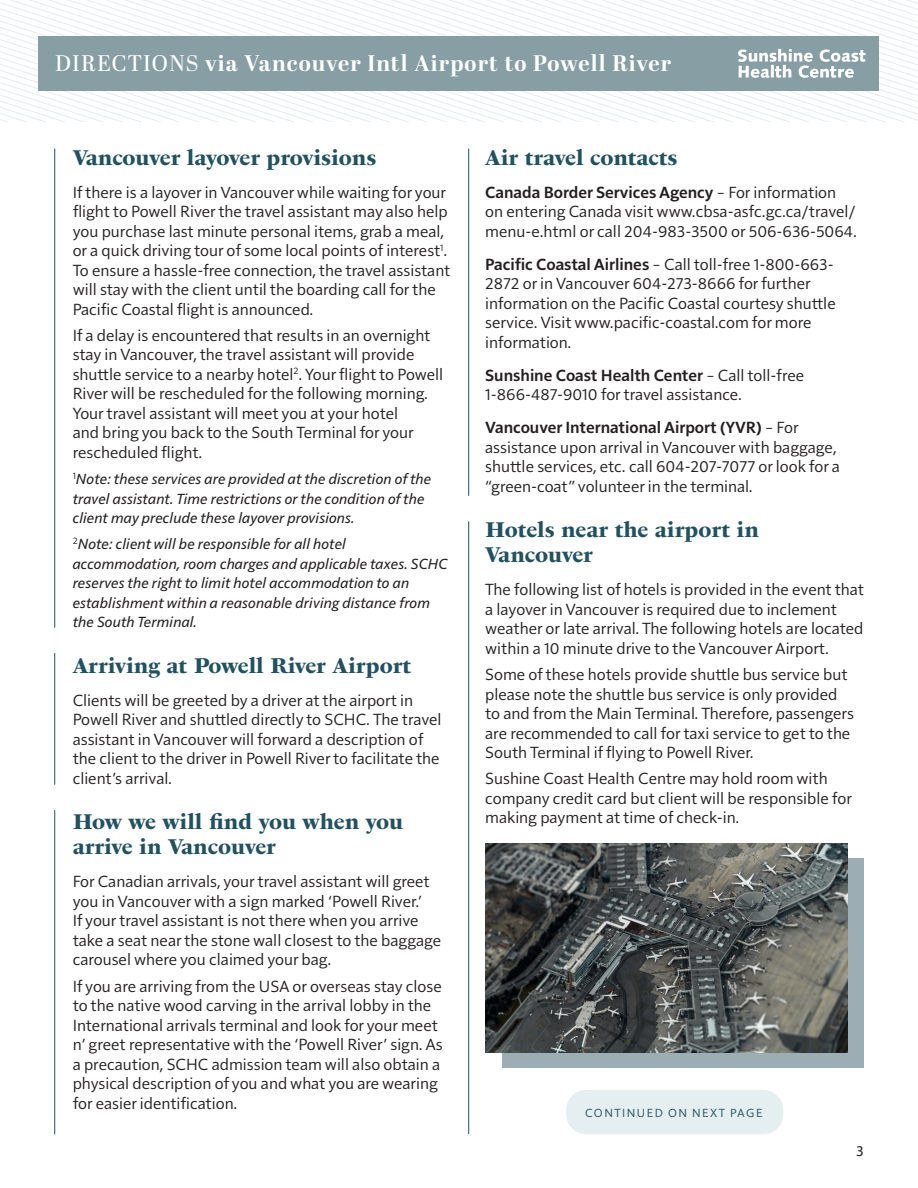
<style>
.page{position:relative;width:918px;height:1188px;background:#fff}
.page>*{position:absolute;margin:0;border:0;box-sizing:border-box;transform-origin:0 0}
.t1{font:700 22.5px "Abril Display";letter-spacing:.05em;color:#fff}
.Header_1{font:800 21px/25.2px "PS Fournier Std";color:#22515f}
.t2{font:16.5px/19.5px "Solitaire MVB Pro";color:#231f20}
.t3{font:italic 15px/19.5px "Solitaire MVB Pro";color:#231f20}
.t4{font:15px "Myriad Pro";color:#231f20}
.t5{font:12px "Solitaire MVB Pro";letter-spacing:.12em;color:#22515f}
.s1{font-weight:400}
.s2{font-weight:600}
</style>
<div class="page">
<svg style="left:0;top:0;width:918px;height:42px"></svg>
<div style="left:39px;top:36px;width:840px;height:54px;background:#889ea5"></div>
<svg style="left:0;top:49px;width:918px;height:73px"></svg>
<div style="left:502px;top:859px;width:362px;height:209px;background:#9caeb4"></div>
<hr style="left:54px;top:149px;width:1px;height:478px;background:#22515f">
<hr style="left:54px;top:653px;width:1px;height:131px;background:#22515f">
<hr style="left:54px;top:810px;width:1px;height:324px;background:#22515f">
<hr style="left:468px;top:149px;width:1px;height:347px;background:#22515f">
<hr style="left:468px;top:522px;width:1px;height:612px;background:#22515f">
<div style="left:566px;top:1090px;width:217px;height:44px;background:#e5eef0;border-radius:20px"></div>
<img style="left:485px;top:844px;width:362px;height:209px">
<p class="t1" style="left:55px;top:47px;width:618px"><span class="s1">DIRECTIONS</span> via Vancouver Intl Airport to Powell River</p>
<p class="Header_1" style="left:73px;top:145px;width:305px">Vancouver layover provisions</p>
<p class="t2" style="left:73px;top:181px;width:379px">If there is a layover in Vancouver while waiting for your flight to Powell River the travel assistant may also help you purchase last minute personal items, grab a meal, or a quick driving tour of some local points of interest<sup>1</sup>.<br>To ensure a hassle-free connection, the travel assistant will stay with the client until the boarding call for the Pacific Coastal flight is announced.</p>
<p class="t2" style="left:73px;top:324px;width:372px">If a delay is encountered that results in an overnight stay in Vancouver, the travel assistant will provide shuttle service to a nearby hotel<sup>2</sup>. Your flight to Powell River will be rescheduled for the following morning.<br>Your travel assistant will meet you at your hotel<br>and bring you back to the South Terminal for your rescheduled flight.</p>
<p class="t3" style="left:73px;top:468px;width:360px"><sup>1</sup>Note: these services are provided at the discretion of the travel assistant. Time restrictions or the condition of the client may preclude these layover provisions.</p>
<p class="t3" style="left:73px;top:533px;width:376px"><sup>2</sup>Note: client will be responsible for all hotel accommodation, room charges and applicable taxes. SCHC reserves the right to limit hotel accommodation to an establishment within a reasonable driving distance from the South Terminal.</p>
<p class="Header_1" style="left:73px;top:653px;width:340px">Arriving at Powell River Airport</p>
<p class="t2" style="left:73px;top:689px;width:370px">Clients will be greeted by a driver at the airport in Powell River and shuttled directly to SCHC. The travel assistant in Vancouver will forward a description of the client to the driver in Powell River to facilitate the client’s arrival.</p>
<p class="Header_1" style="left:73px;top:809px;width:332px">How we will find you when you arrive in Vancouver</p>
<p class="t2" style="left:73px;top:871px;width:370px">For Canadian arrivals, your travel assistant will greet you in Vancouver with a sign marked ‘Powell River.’<br>If your travel assistant is not there when you arrive take a seat near the stone wall closest to the baggage carousel where you claimed your bag.</p>
<p class="t2" style="left:73px;top:975px;width:372px">If you are arriving from the USA or overseas stay close to the native wood carving in the arrival lobby in the International arrivals terminal and look for your meet n’ greet representative with the ‘Powell River’ sign. As a precaution, SCHC admission team will also obtain a physical description of you and what you are wearing for easier identification.</p>
<p class="Header_1" style="left:485px;top:145px;width:194px">Air travel contacts</p>
<p class="t2" style="left:485px;top:181px;width:373px"><span class="s2">Canada Border Services Agency</span> – For information on entering Canada visit www.cbsa-asfc.gc.ca/travel/ menu-e.html or call 204-983-3500 or 506-636-5064.</p>
<p class="t2" style="left:485px;top:253px;width:352px"><span class="s2">Pacific Coastal Airlines</span> – Call toll-free 1-800-663- 2872 or in Vancouver 604-273-8666 for further information on the Pacific Coastal courtesy shuttle service. Visit www.pacific-coastal.com for more information.</p>
<p class="t2" style="left:485px;top:364px;width:320px"><span class="s2">Sunshine Coast Health Center</span> – Call toll-free<br>1-866-487-9010 for travel assistance.</p>
<p class="t2" style="left:485px;top:417px;width:356px"><span class="s2">Vancouver International Airport (YVR)</span> – For assistance upon arrival in Vancouver with baggage, shuttle services, etc. call 604-207-7077 or look for a “green-coat” volunteer in the terminal.</p>
<p class="Header_1" style="left:485px;top:517px;width:275px">Hotels near the airport in<br>Vancouver</p>
<p class="t2" style="left:485px;top:579px;width:380px">The following list of hotels is provided in the event that a layover in Vancouver is required due to inclement weather or late arrival. The following hotels are located within a 10 minute drive to the Vancouver Airport.</p>
<p class="t2" style="left:485px;top:664px;width:370px">Some of these hotels provide shuttle bus service but please note the shuttle bus service is only provided to and from the Main Terminal. Therefore, passengers are recommended to call for taxi service to get to the South Terminal if flying to Powell River.</p>
<p class="t2" style="left:485px;top:768px;width:368px">Sushine Coast Health Centre may hold room with company credit card but client will be responsible for making payment at time of check-in.</p>
<p class="t5" style="left:585px;top:1105px;width:179px">CONTINUED ON NEXT PAGE</p>
<p class="t4" style="left:856px;top:1142px;width:9px">3</p>
</div>
